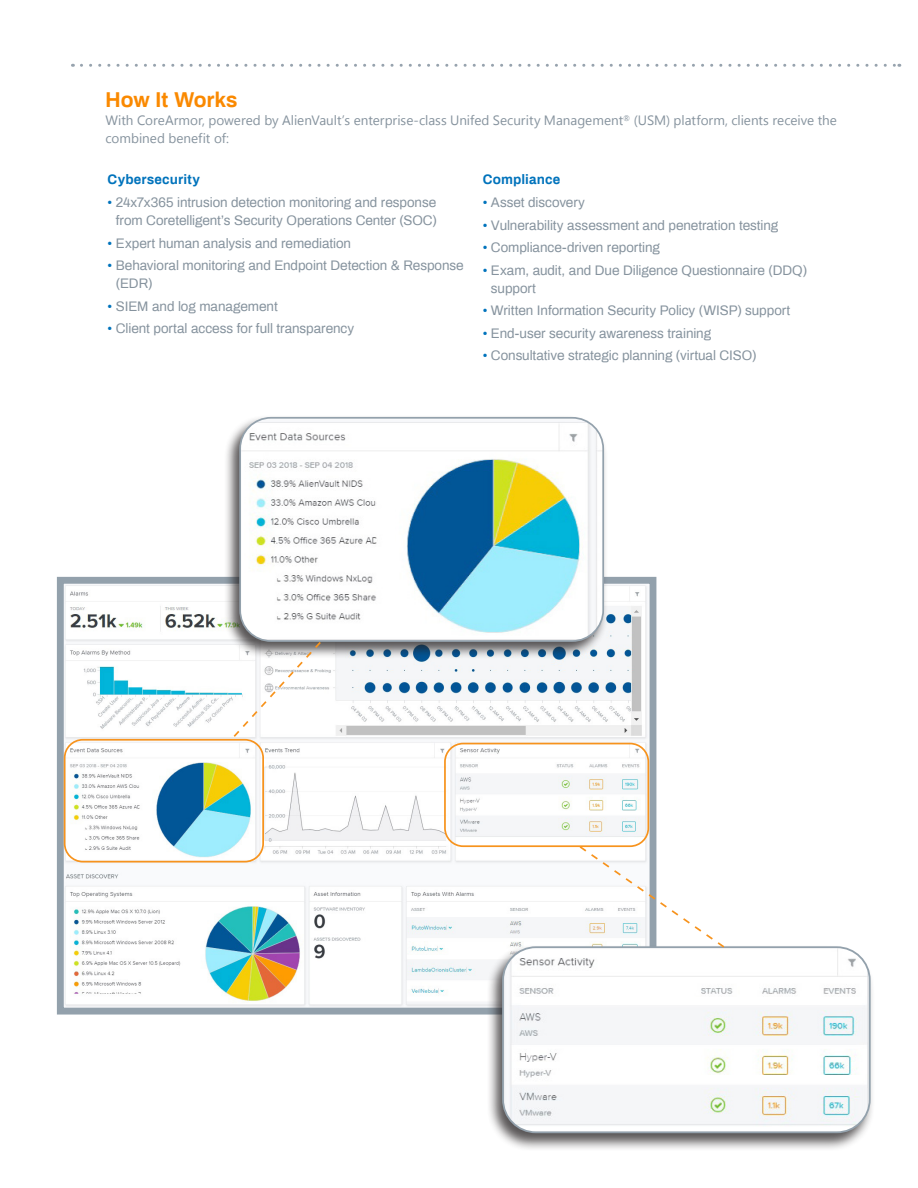
<style>
.page{position:relative;width:918px;height:1188px;background:#fff}
.page>*{position:absolute;margin:0;border:0;box-sizing:border-box;transform-origin:0 0}
.t1{font:700 21px "Archivo";letter-spacing:-.005em;color:#fa8900}
.t2{font:13.5px/18px "Archivo";letter-spacing:-.005em;color:#86939e}
.t3{font:13.5px/18px "Myanmar Text";color:#86939e}
.t4{font:700 13.5px "Archivo";letter-spacing:.01em;color:#0073bc}
.s1{color:#0073bc}
</style>
<div class="page">
<svg style="left:56px;top:576px;width:601px;height:439px"></svg>
<div style="left:444px;top:743px;width:205px;height:104px;border:2px solid #f7931d;border-radius:18px"></div>
<div style="left:64px;top:739px;width:200px;height:124px;border:2px solid #f7931d;border-radius:18px"></div>
<div style="left:224px;top:415px;width:384px;height:244px;background:#231f20;opacity:.75"></div>
<img style="left:240px;top:418px;width:363px;height:223px">
<div style="left:239px;top:417px;width:365px;height:225px;border:2px solid #93a1ac;border-radius:31px"></div>
<svg style="left:232px;top:640px;width:91px;height:99px"></svg>
<div style="left:486px;top:944px;width:389px;height:208px;background:#231f20;opacity:.75"></div>
<img style="left:503px;top:947px;width:367px;height:185px">
<div style="left:502px;top:946px;width:369px;height:187px;border:2px solid #93a1ac;border-radius:33px"></div>
<svg style="left:578px;top:844px;width:148px;height:105px"></svg>
<svg style="left:81px;top:64px;width:819px;height:3px"></svg>
<p class="t1" style="left:105px;top:85px;width:133px">How It Works</p>
<p class="t3" style="left:105px;top:112px;width:733px">With CoreArmor, powered by AlienVault’s enterprise-class Unifed Security Management<sup>®</sup> (USM) platform, clients receive the combined benefit of:</p>
<p class="t4" style="left:108px;top:170px;width:94px">Cybersecurity</p>
<p class="t2" style="left:108px;top:192px;width:330px;text-align:right"><span class="s1">•</span> 24x7x365 intrusion detection monitoring and response from Coretelligent’s Security Operations Center (SOC)</p>
<p class="t2" style="left:108px;top:233px;width:245px"><span class="s1">•</span> Expert human analysis and remediation</p>
<p class="t2" style="left:116px;top:256px;width:349px;text-indent:-8px"><span class="s1">•</span> Behavioral monitoring and Endpoint Detection &amp; Response (EDR)</p>
<p class="t2" style="left:108px;top:296px;width:172px"><span class="s1">•</span> SIEM and log management</p>
<p class="t2" style="left:108px;top:319px;width:248px"><span class="s1">•</span> Client portal access for full transparency</p>
<p class="t4" style="left:483px;top:170px;width:79px">Compliance</p>
<p class="t2" style="left:483px;top:192px;width:104px"><span class="s1">•</span> Asset discovery</p>
<p class="t2" style="left:483px;top:215px;width:297px"><span class="s1">•</span> Vulnerability assessment and penetration testing</p>
<p class="t2" style="left:483px;top:238px;width:179px"><span class="s1">•</span> Compliance-driven reporting</p>
<p class="t2" style="left:491px;top:260px;width:317px;text-indent:-8px"><span class="s1">•</span> Exam, audit, and Due Diligence Questionnaire (DDQ) support</p>
<p class="t2" style="left:483px;top:301px;width:309px"><span class="s1">•</span> Written Information Security Policy (WISP) support</p>
<p class="t2" style="left:483px;top:323px;width:230px"><span class="s1">•</span> End-user security awareness training</p>
<p class="t2" style="left:483px;top:346px;width:275px"><span class="s1">•</span> Consultative strategic planning (virtual CISO)</p>
</div>
